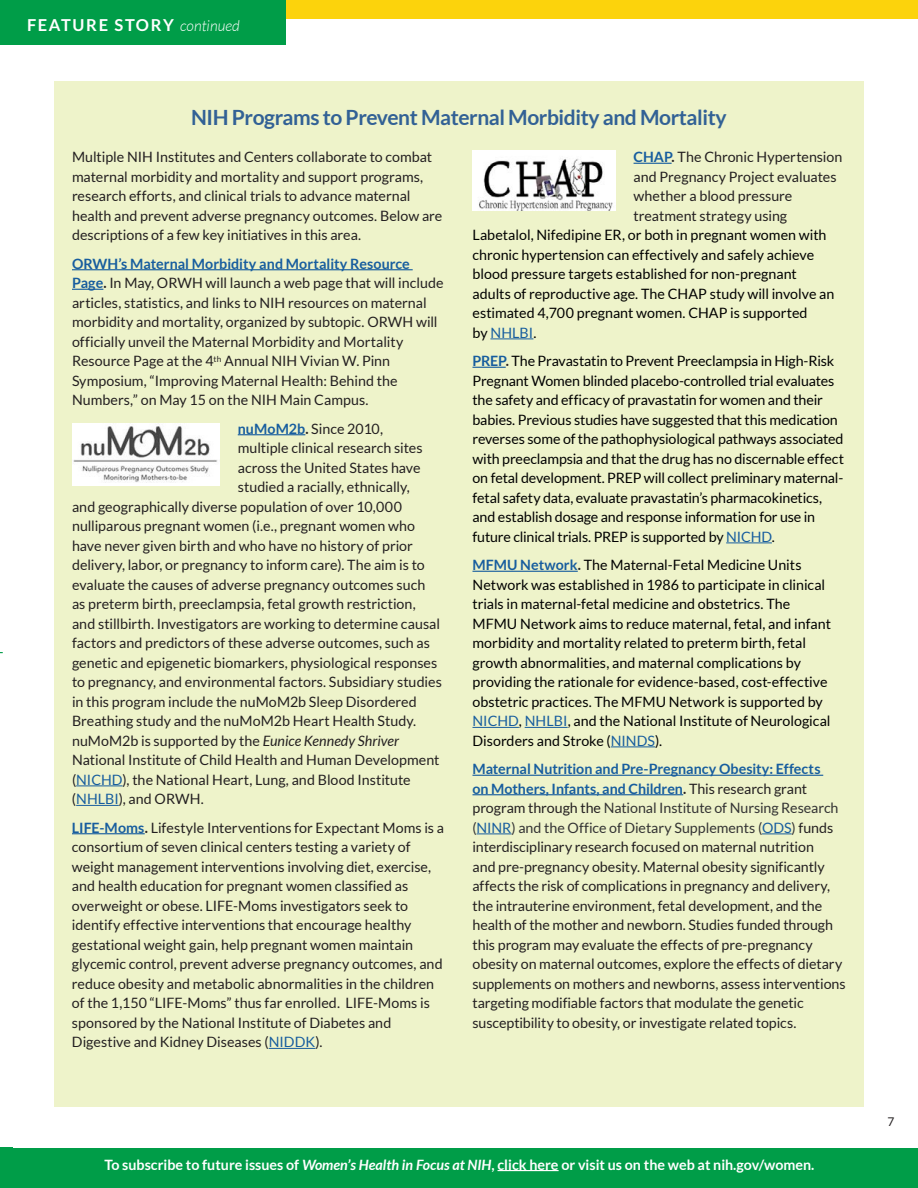
<style>
.page{position:relative;width:918px;height:1188px;background:#fff}
.page>*{position:absolute;margin:0;border:0;box-sizing:border-box;transform-origin:0 0}
.t1{font:700 21px "Lato";letter-spacing:-.02em;color:#326195}
.t2{font:700 16.5px "Lato";letter-spacing:.1em;color:#fff}
.t3{font:14.25px/19.5px "Lato";color:#231f20}
.t4{font:14.25px/19.5px "Lato";letter-spacing:-.005em;color:#000}
.t5{font:700 14.25px "Lato";color:#fff}
.t6{font:14.25px "Lato";letter-spacing:.005em;color:#175d9e}
.t7{font:12px "Lato";color:#231f20}
.s1{font-weight:300;font-style:italic;font-size:15px}
.s2{font-weight:700;color:#175d9e}
.s3{font-weight:700}
.s4{font-style:italic}
.s5{color:#175d9e}
.s6{color:#000}
.s7{font-weight:700;color:#231f20}
.s8{color:#333}
</style>
<div class="page">
<div style="left:0;top:0;width:918px;height:19px;background:#fcd30c"></div>
<div style="left:0;top:1148px;width:918px;height:40px;background:#009d48"></div>
<hr style="left:498px;top:1170px;width:61px;height:1px;background:#fff">
<div style="left:0;top:0;width:285px;height:45px;background:#009d48"></div>
<div style="left:54px;top:81px;width:810px;height:1026px;background:#eef3ca"></div>
<hr style="left:72px;top:269px;width:341px;height:1px;background:#175d9e">
<hr style="left:72px;top:289px;width:31px;height:1px;background:#175d9e">
<hr style="left:238px;top:434px;width:67px;height:1px;background:#175d9e">
<hr style="left:76px;top:785px;width:47px;height:1px;background:#175d9e">
<hr style="left:76px;top:805px;width:43px;height:1px;background:#175d9e">
<hr style="left:72px;top:833px;width:73px;height:1px;background:#175d9e">
<hr style="left:269px;top:1048px;width:47px;height:1px;background:#175d9e">
<img style="left:72px;top:423px;width:148px;height:62px">
<hr style="left:634px;top:163px;width:38px;height:1px;background:#175d9e">
<hr style="left:490px;top:338px;width:43px;height:1px;background:#175d9e">
<hr style="left:472px;top:367px;width:34px;height:1px;background:#175d9e">
<hr style="left:726px;top:542px;width:46px;height:1px;background:#175d9e">
<hr style="left:472px;top:571px;width:106px;height:1px;background:#175d9e">
<hr style="left:472px;top:727px;width:47px;height:1px;background:#175d9e">
<hr style="left:525px;top:727px;width:43px;height:1px;background:#175d9e">
<hr style="left:611px;top:746px;width:44px;height:1px;background:#175d9e">
<hr style="left:472px;top:775px;width:351px;height:1px;background:#175d9e">
<hr style="left:472px;top:794px;width:211px;height:1px;background:#175d9e">
<hr style="left:477px;top:833px;width:35px;height:1px;background:#175d9e">
<hr style="left:762px;top:833px;width:30px;height:1px;background:#175d9e">
<img style="left:472px;top:150px;width:144px;height:60px">
<p class="t2" style="left:27px;top:15px;width:214px">FEATURE STORY <span class="s1">continued</span></p>
<h3 class="t1" style="left:191px;top:105px;width:537px">NIH Programs to Prevent Maternal Morbidity and Mortality</h3>
<p class="t3" style="left:72px;top:147px;width:372px">Multiple NIH Institutes and Centers collaborate to combat maternal morbidity and mortality and support programs, research efforts, and clinical trials to advance maternal health and prevent adverse pregnancy outcomes. Below are descriptions of a few key initiatives in this area.</p>
<p class="t3" style="left:72px;top:254px;width:373px"><span class="s2">ORWH’s Maternal Morbidity and Mortality Resource Page</span><span class="s3">.</span> In May, ORWH will launch a web page that will include articles, statistics, and links to NIH resources on maternal morbidity and mortality, organized by subtopic. ORWH will officially unveil the Maternal Morbidity and Mortality Resource Page at the 4<sup>th</sup> Annual NIH Vivian W. Pinn Symposium, “Improving Maternal Health: Behind the Numbers,” on May 15 on the NIH Main Campus.</p>
<p class="t3" style="left:238px;top:419px;width:147px"><span class="s2">nuMoM2b</span><span class="s3">.</span> Since 2010,</p>
<p class="t3" style="left:238px;top:438px;width:186px">multiple clinical research sites</p>
<p class="t3" style="left:238px;top:458px;width:184px">across the United States have</p>
<p class="t3" style="left:238px;top:477px;width:174px">studied a racially, ethnically,</p>
<p class="t3" style="left:72px;top:497px;width:332px">and geographically diverse population of over 10,000</p>
<p class="t3" style="left:72px;top:516px;width:345px">nulliparous pregnant women (i.e., pregnant women who</p>
<p class="t3" style="left:72px;top:536px;width:343px">have never given birth and who have no history of prior</p>
<p class="t3" style="left:72px;top:555px;width:354px">delivery, labor, or pregnancy to inform care). The aim is to</p>
<p class="t3" style="left:72px;top:575px;width:355px">evaluate the causes of adverse pregnancy outcomes such</p>
<p class="t3" style="left:72px;top:594px;width:345px">as preterm birth, preeclampsia, fetal growth restriction,</p>
<p class="t3" style="left:72px;top:614px;width:370px">and stillbirth. Investigators are working to determine causal</p>
<p class="t3" style="left:72px;top:633px;width:359px">factors and predictors of these adverse outcomes, such as</p>
<p class="t3" style="left:72px;top:653px;width:367px">genetic and epigenetic biomarkers, physiological responses</p>
<p class="t3" style="left:72px;top:672px;width:371px">to pregnancy, and environmental factors. Subsidiary studies</p>
<p class="t3" style="left:72px;top:692px;width:346px">in this program include the nuMoM2b Sleep Disordered</p>
<p class="t3" style="left:72px;top:711px;width:346px">Breathing study and the nuMoM2b Heart Health Study.</p>
<p class="t3" style="left:72px;top:731px;width:329px">nuMoM2b is supported by the <span class="s4">Eunice Kennedy Shriver</span></p>
<p class="t3" style="left:72px;top:750px;width:369px">National Institute of Child Health and Human Development</p>
<p class="t3" style="left:72px;top:770px;width:340px">(<span class="s5">NICHD</span>), the National Heart, Lung, and Blood Institute</p>
<p class="t3" style="left:72px;top:789px;width:133px">(<span class="s5">NHLBI</span>), and ORWH.</p>
<p class="t3" style="left:72px;top:818px;width:374px"><span class="s2">LIFE-Moms</span><span class="s3">.</span> Lifestyle Interventions for Expectant Moms is a consortium of seven clinical centers testing a variety of weight management interventions involving diet, exercise, and health education for pregnant women classified as overweight or obese. LIFE-Moms investigators seek to identify effective interventions that encourage healthy gestational weight gain, help pregnant women maintain glycemic control, prevent adverse pregnancy outcomes, and reduce obesity and metabolic abnormalities in the children of the 1,150 “LIFE-Moms” thus far enrolled. LIFE-Moms is sponsored by the National Institute of Diabetes and Digestive and Kidney Diseases (<span class="s5">NIDDK</span>).</p>
<p class="t3" style="left:634px;top:147px;width:210px"><span class="s2">CHAP</span><span class="s3">.</span> The Chronic Hypertension</p>
<p class="t3" style="left:634px;top:167px;width:205px">and Pregnancy Project evaluates</p>
<p class="t3" style="left:634px;top:186px;width:160px">whether a blood pressure</p>
<p class="t3" style="left:634px;top:206px;width:155px">treatment strategy using</p>
<p class="t4" style="left:473px;top:225px;width:356px">Labetalol, Nifedipine ER, or both in pregnant women with</p>
<p class="t4" style="left:473px;top:245px;width:343px">chronic hypertension can effectively and safely achieve</p>
<p class="t4" style="left:473px;top:264px;width:326px">blood pressure targets established for non-pregnant</p>
<p class="t4" style="left:473px;top:284px;width:363px">adults of reproductive age. The CHAP study will involve an</p>
<p class="t4" style="left:473px;top:303px;width:337px">estimated 4,700 pregnant women. CHAP is supported</p>
<p class="t6" style="left:473px;top:325px;width:65px"><span class="s6">by</span> NHLBI<span class="s6">.</span></p>
<p class="t4" style="left:473px;top:351px;width:373px"><span class="s2">PREP</span><span class="s7">.</span> The Pravastatin to Prevent Preeclampsia in High-Risk Pregnant Women blinded placebo-controlled trial evaluates the safety and efficacy of pravastatin for women and their babies. Previous studies have suggested that this medication reverses some of the pathophysiological pathways associated with preeclampsia and that the drug has no discernable effect on fetal development. PREP will collect preliminary maternal&shy;fetal safety data, evaluate pravastatin’s pharmacokinetics, and establish dosage and response information for use in future clinical trials. PREP is supported by <span class="s5">NICHD</span>.</p>
<p class="t4" style="left:472px;top:555px;width:360px"><span class="s2">MFMU Network</span><span class="s7">.</span> The Maternal-Fetal Medicine Units Network was established in 1986 to participate in clinical trials in maternal-fetal medicine and obstetrics. The MFMU Network aims to reduce maternal, fetal, and infant morbidity and mortality related to preterm birth, fetal growth abnormalities, and maternal complications by providing the rationale for evidence-based, cost-effective obstetric practices. The MFMU Network is supported by <span class="s5">NICHD</span>, <span class="s5">NHLBI</span>, and the National Institute of Neurological Disorders and Stroke (<span class="s5">NINDS</span>).</p>
<p class="t3" style="left:472px;top:759px;width:375px"><span class="s2">Maternal Nutrition and Pre-Pregnancy Obesity: Effects<br>on Mothers, Infants, and Children</span><span class="s3">.</span> This research grant program through the <span class="s8">National Institute of Nursing Research (</span><span class="s5">NINR</span><span class="s8">) and the Office of Dietary Supplements (</span><span class="s5">ODS</span><span class="s8">)</span> funds interdisciplinary research focused on maternal nutrition<br>and pre-pregnancy obesity. Maternal obesity significantly affects the risk of complications in pregnancy and delivery, the intrauterine environment, fetal development, and the health of the mother and newborn. Studies funded through this program may evaluate the effects of pre-pregnancy obesity on maternal outcomes, explore the effects of dietary supplements on mothers and newborns<span class="s8">,</span> assess interventions targeting modifiable factors that modulate the genetic susceptibility to obesity, or investigate related topics.</p>
<p class="t5" style="left:104px;top:1156px;width:712px">To subscribe to future issues of <span class="s4">Women’s Health in Focus at NIH</span>, click here or visit us on the web at nih.gov/women.</p>
<p class="t7" style="left:888px;top:1115px;width:8px">7</p>
</div>
